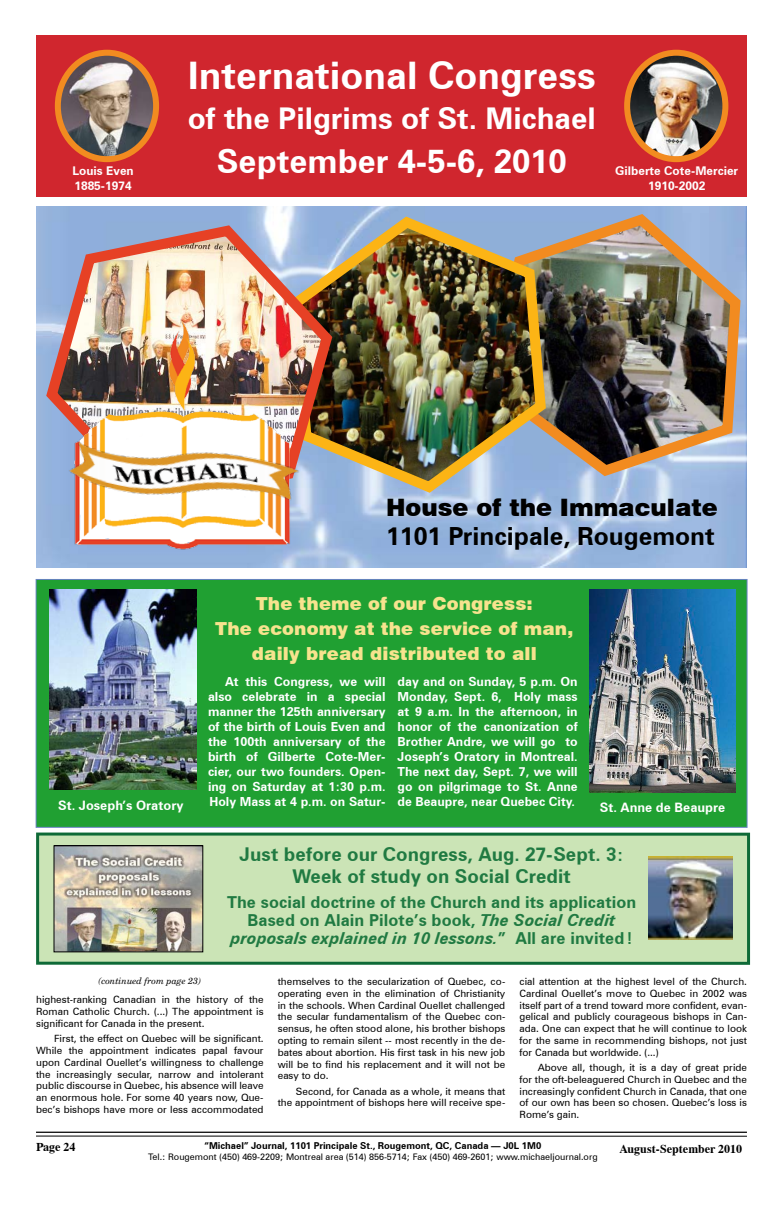
<style>
.page{position:relative;width:783px;height:1224px;background:#fff}
.page>*{position:absolute;margin:0;border:0;box-sizing:border-box;transform-origin:0 0}
.t1{font:700 38px "Zurich BT";color:#fff}
.t2{font:700 33px "Zurich BT";color:#fff}
.t3{font:700 30px "Zurich BT";color:#fff}
.t4{font:700 25px "Zurich BT";color:#000}
.t5{font:900 24px "Swiss 721 BT";color:#000}
.t6{font:700 19px/22px "Zurich BT";letter-spacing:.005em;color:#207a42;text-align:center}
.t7{font:900 18px/25px "Swiss 721 BT";letter-spacing:.01em;color:#f7e38e;text-align:center}
.t8{font:700 16.5px/18px "Zurich BT";letter-spacing:.005em;color:#207a42;text-align:center}
.t9{font:700 13px "Zurich BT";color:#fff}
.t10{font:700 12.5px/15px "Zurich BT";color:#fff;text-align:justify}
.t11{font:700 12px/14.8px "Zurich BT";color:#fff;text-align:center}
.t12{font:700 12px "Dutch 801 BT";color:#000}
.t13{font:10px/11.8px "Zurich BT";color:#000;text-align:justify}
.t14{font:700 9.5px "Zurich BT";color:#000}
.t15{font:9px "Zurich BT";color:#000}
.t16{font:italic 9px "New Brunswick";color:#000}
.s1{font-size:18px}
.s2{font-style:italic}
</style>
<div class="page">
<hr style="left:36px;top:1132px;width:710px;height:1px;background:#000">
<hr style="left:36px;top:1136px;width:710px;height:1px;background:#000">
<img style="left:36px;top:207px;width:710px;height:361px">
<div style="left:38px;top:834px;width:710px;height:129px;background:#cbe4b6"></div>
<div style="left:36px;top:833px;width:713px;height:132px;border:3px solid #0e6a37"></div>
<img style="left:55px;top:847px;width:146px;height:103px">
<div style="left:53px;top:845px;width:150px;height:107px;border:1px solid #000"></div>
<img style="left:648px;top:856px;width:84px;height:84px">
<div style="left:36px;top:579px;width:710px;height:248px;background:#20a032"></div>
<div style="left:36px;top:579px;width:711px;height:249px;border:1px solid #6682c1"></div>
<img style="left:49px;top:589px;width:148px;height:201px">
<img style="left:589px;top:589px;width:146px;height:203px">
<div style="left:37px;top:35px;width:709px;height:161px;background:#d0262e"></div>
<img style="left:551px;top:208px;width:196px;height:274px">
<img style="left:58px;top:53px;width:98px;height:106px;border-radius:50%">
<div style="left:55px;top:50px;width:104px;height:112px;border:6px solid #f28b20;border-radius:50%"></div>
<img style="left:627px;top:53px;width:98px;height:106px;border-radius:50%">
<div style="left:624px;top:50px;width:104px;height:112px;border:6px solid #f28b20;border-radius:50%"></div>
<img style="left:284px;top:208px;width:267px;height:291px">
<img style="left:41px;top:217px;width:297px;height:296px">
<img style="left:68px;top:313px;width:229px;height:248px">
<img style="left:36px;top:407px;width:295px;height:139px">
<p class="t11" style="left:72px;top:164px;width:63px">Louis Even</p>
<p class="t11" style="left:74px;top:178px;width:59px">1885-1974</p>
<h1 class="t1" style="left:188px;top:53px;width:409px">International Congress</h1>
<h3 class="t3" style="left:188px;top:101px;width:409px">of the Pilgrims of St. Michael</h3>
<h2 class="t2" style="left:217px;top:141px;width:351px">September 4-5-6, 2010</h2>
<p class="t11" style="left:615px;top:164px;width:124px">Gilberte Cote-Mercier<br>1910-2002</p>
<h3 class="t5" style="left:386px;top:493px;width:333px">House of the Immaculate</h3>
<h3 class="t4" style="left:386px;top:521px;width:330px">1101 Principale, Rougemont</h3>
<h3 class="t7" style="left:215px;top:590px;width:359px">The theme of our Congress:<br>The economy at the service of man, daily bread distributed to all</h3>
<p class="t10" style="left:208px;top:674px;width:179px;text-indent:17px">At this Congress, we will also celebrate in a special manner the 125th anniversary of the birth of Louis Even and the 100th anniversary of the birth of Gilberte Cote-Mer&shy;cier, our two founders. Open&shy;ing on Saturday at 1:30 p.m.<br>Holy Mass at 4 p.m. on Satur-</p>
<p class="t10" style="left:397px;top:674px;width:182px">day and on Sunday, 5 p.m. On Monday, Sept. 6, Holy mass at 9 a.m. In the afternoon, in honor of the canonization of Brother Andre, we will go to Joseph’s Oratory in Montreal.<br>The next day, Sept. 7, we will go on pilgrimage to St. Anne de Beaupre, near Quebec City.</p>
<h3 class="t9" style="left:58px;top:797px;width:127px">St. Joseph’s Oratory</h3>
<h3 class="t9" style="left:599px;top:800px;width:127px">St. Anne de Beaupre</h3>
<h3 class="t6" style="left:239px;top:843px;width:385px">Just before our Congress, Aug. 27-Sept. 3<span class="s1">:<br></span>Week of study on Social Credit</h3>
<h3 class="t8" style="left:227px;top:893px;width:411px">The social doctrine of the Church and its application<br>Based on Alain Pilote’s book, <span class="s2">The Social Credit proposals explained in 10 lessons.</span>” All are invited!</h3>
<p class="t16" style="left:98px;top:976px;width:104px">(continued from page 23)</p>
<p class="t13" style="left:36px;top:994px;width:229px">highest-ranking Canadian in the history of the Roman Catholic Church. (...) The appointment is significant for Canada in the present.</p>
<p class="t13" style="left:36px;top:1033px;width:229px;text-indent:18px">First, the effect on Quebec will be significant.<br>While the appointment indicates papal favour upon Cardinal Ouellet’s willingness to challenge the increasingly secular, narrow and intolerant public discourse in Quebec, his absence will leave an enormous hole. For some 40 years now, Que&shy;bec’s bishops have more or less accommodated</p>
<p class="t13" style="left:278px;top:975px;width:229px">themselves to the secularization of Quebec, co&shy;operating even in the elimination of Christianity in the schools. When Cardinal Ouellet challenged the secular fundamentalism of the Quebec con&shy;sensus, he often stood alone, his brother bishops opting to remain silent -- most recently in the de&shy;bates about abortion. His first task in his new job will be to find his replacement and it will not be easy to do.</p>
<p class="t13" style="left:278px;top:1085px;width:229px;text-align:right">Second, for Canada as a whole, it means that<br>the appointment of bishops here will receive spe-</p>
<p class="t13" style="left:519px;top:975px;width:229px">cial attention at the highest level of the Church.<br>Cardinal Ouellet’s move to Quebec in 2002 was itself part of a trend toward more confident, evan&shy;gelical and publicly courageous bishops in Can&shy;ada. One can expect that he will continue to look for the same in recommending bishops, not just for Canada but worldwide. (...)</p>
<p class="t13" style="left:519px;top:1061px;width:229px;text-indent:18px">Above all, though, it is a day of great pride for the oft-beleaguered Church in Quebec and the increasingly confident Church in Canada, that one of our own has been so chosen. Quebec’s loss is Rome’s gain.</p>
<p class="t14" style="left:204px;top:1140px;width:338px">“Michael” Journal, 1101 Principale St., Rougemont, QC, Canada — J0L 1M0</p>
<p class="t15" style="left:148px;top:1151px;width:451px">Tel.: Rougemont (450) 469-2209; Montreal area (514) 856-5714; Fax (450) 469-2601; www.michaeljournal.org</p>
<p class="t12" style="left:36px;top:1139px;width:35px">Page 24</p>
<p class="t12" style="left:619px;top:1142px;width:124px">August-September 2010</p>
</div>
